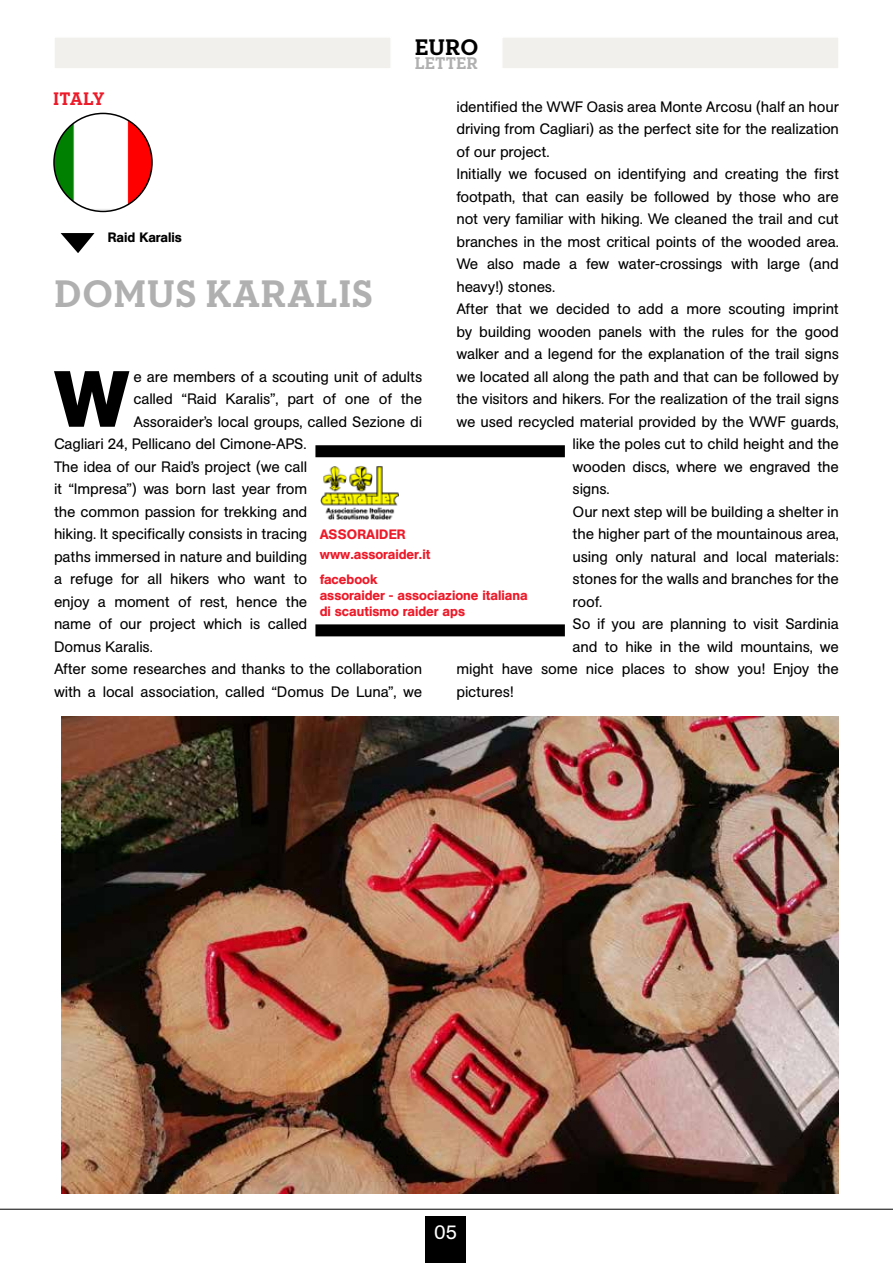
<style>
.page{position:relative;width:893px;height:1263px;background:#fff}
.page>*{position:absolute;margin:0;border:0;box-sizing:border-box;transform-origin:0 0}
.t1{font:700 78.75px "AG Book Pro";color:#000}
.t2{font:700 39.15px "Neutraface Slab Text";letter-spacing:.01em;color:#b0b0b0}
.t3{font:700 22.95px "Neutraface Slab Text";color:#000}
.t4{font:19.5px "AG Book Pro";color:#fff}
.t5{font:700 18.45px "Neutraface Slab Text";letter-spacing:-.02em;color:#ed1a29}
.t6{font:700 17.25px "Neutraface Slab Text";color:#b0b0b0}
.t7{font:15px "AG Book Pro";letter-spacing:-.01em;color:#000}
.t8{font:500 13.5px/16.2px "AG Book Pro";color:#ed1a29}
.t9{font:500 13.5px "AG Book Pro";color:#000}
</style>
<div class="page">
<hr style="left:0;top:1209px;width:893px;height:1px;background:#000">
<div style="left:425px;top:1216px;width:41px;height:47px;background:#000"></div>
<svg style="left:60px;top:233px;width:35px;height:20px"></svg>
<img style="left:54px;top:115px;width:98px;height:95px">
<div style="left:53px;top:113px;width:100px;height:99px;border:2px solid #000;border-radius:50%"></div>
<div style="left:315px;top:624px;width:250px;height:12px;background:#000"></div>
<div style="left:315px;top:445px;width:250px;height:12px;background:#000"></div>
<img style="left:320px;top:466px;width:78px;height:53px">
<img style="left:62px;top:716px;width:777px;height:477px">
<div style="left:53px;top:36px;width:339px;height:34px;background:#f2f0ec;border:2px solid #fff"></div>
<div style="left:501px;top:36px;width:339px;height:34px;background:#f2f0ec;border:2px solid #fff"></div>
<h3 class="t3" style="left:415px;top:32px;width:65px">EURO</h3>
<p class="t6" style="left:415px;top:52px;width:65px">LETTER</p>
<p class="t5" style="left:53px;top:87px;width:53px">ITALY</p>
<p class="t7" style="left:456px;top:97px;width:384px">identified the WWF Oasis area Monte Arcosu (half an hour</p>
<p class="t7" style="left:456px;top:119px;width:384px">driving from Cagliari) as the perfect site for the realization</p>
<p class="t7" style="left:456px;top:142px;width:95px">of our project.</p>
<p class="t7" style="left:456px;top:164px;width:384px">Initially we focused on identifying and creating the first</p>
<p class="t7" style="left:456px;top:187px;width:384px">footpath, that can easily be followed by those who are</p>
<p class="t7" style="left:456px;top:209px;width:384px">not very familiar with hiking. We cleaned the trail and cut</p>
<p class="t7" style="left:456px;top:232px;width:384px">branches in the most critical points of the wooded area.</p>
<p class="t7" style="left:456px;top:254px;width:384px">We also made a few water-crossings with large (and</p>
<p class="t7" style="left:456px;top:277px;width:100px">heavy!) stones.</p>
<p class="t7" style="left:456px;top:299px;width:384px">After that we decided to add a more scouting imprint</p>
<p class="t7" style="left:456px;top:322px;width:384px">by building wooden panels with the rules for the good</p>
<p class="t7" style="left:456px;top:344px;width:384px">walker and a legend for the explanation of the trail signs</p>
<p class="t7" style="left:456px;top:367px;width:384px">we located all along the path and that can be followed by</p>
<p class="t7" style="left:456px;top:389px;width:384px">the visitors and hikers. For the realization of the trail signs</p>
<p class="t7" style="left:456px;top:412px;width:384px">we used recycled material provided by the WWF guards,</p>
<p class="t7" style="left:573px;top:434px;width:268px">like the poles cut to child height and the</p>
<p class="t7" style="left:573px;top:457px;width:268px">wooden discs, where we engraved the</p>
<p class="t7" style="left:573px;top:479px;width:39px">signs.</p>
<p class="t7" style="left:573px;top:502px;width:268px">Our next step will be building a shelter in</p>
<p class="t7" style="left:573px;top:524px;width:268px">the higher part of the mountainous area,</p>
<p class="t7" style="left:573px;top:547px;width:268px">using only natural and local materials:</p>
<p class="t7" style="left:573px;top:569px;width:268px">stones for the walls and branches for the</p>
<p class="t7" style="left:573px;top:592px;width:31px">roof.</p>
<p class="t7" style="left:573px;top:614px;width:268px">So if you are planning to visit Sardinia</p>
<p class="t7" style="left:573px;top:637px;width:268px">and to hike in the wild mountains, we</p>
<p class="t7" style="left:456px;top:659px;width:384px">might have some nice places to show you! Enjoy the</p>
<p class="t7" style="left:456px;top:682px;width:59px">pictures!</p>
<p class="t9" style="left:108px;top:228px;width:75px">Raid Karalis</p>
<h2 class="t2" style="left:54px;top:268px;width:320px">DOMUS KARALIS</h2>
<h1 class="t1" style="left:54px;top:348px;width:77px">W</h1>
<p class="t7" style="left:133px;top:367px;width:290px">e are members of a scouting unit of adults</p>
<p class="t7" style="left:133px;top:389px;width:290px">called “Raid Karalis”, part of one of the</p>
<p class="t7" style="left:133px;top:412px;width:290px">Assoraider’s local groups, called Sezione di</p>
<p class="t7" style="left:54px;top:434px;width:254px">Cagliari 24, Pellicano del Cimone-APS.</p>
<p class="t7" style="left:54px;top:457px;width:255px">The idea of our Raid’s project (we call</p>
<p class="t7" style="left:54px;top:479px;width:255px">it “Impresa”) was born last year from</p>
<p class="t7" style="left:54px;top:502px;width:255px">the common passion for trekking and</p>
<p class="t7" style="left:54px;top:524px;width:255px">hiking. It specifically consists in tracing</p>
<p class="t7" style="left:54px;top:547px;width:255px">paths immersed in nature and building</p>
<p class="t7" style="left:54px;top:569px;width:255px">a refuge for all hikers who want to</p>
<p class="t7" style="left:54px;top:592px;width:255px">enjoy a moment of rest, hence the</p>
<p class="t7" style="left:54px;top:614px;width:255px">name of our project which is called</p>
<p class="t7" style="left:54px;top:637px;width:100px">Domus Karalis.</p>
<p class="t7" style="left:54px;top:659px;width:370px">After some researches and thanks to the collaboration</p>
<p class="t7" style="left:54px;top:682px;width:370px">with a local association, called “Domus De Luna”, we</p>
<p class="t8" style="left:320px;top:524px;width:112px;line-height:20.4px">ASSORAIDER www.assoraider.it</p>
<p class="t8" style="left:320px;top:571px;width:209px">facebook<br>assoraider - associazione italiana di scautismo raider aps</p>
<h3 class="t4" style="left:434px;top:1220px;width:24px">05</h3>
</div>
